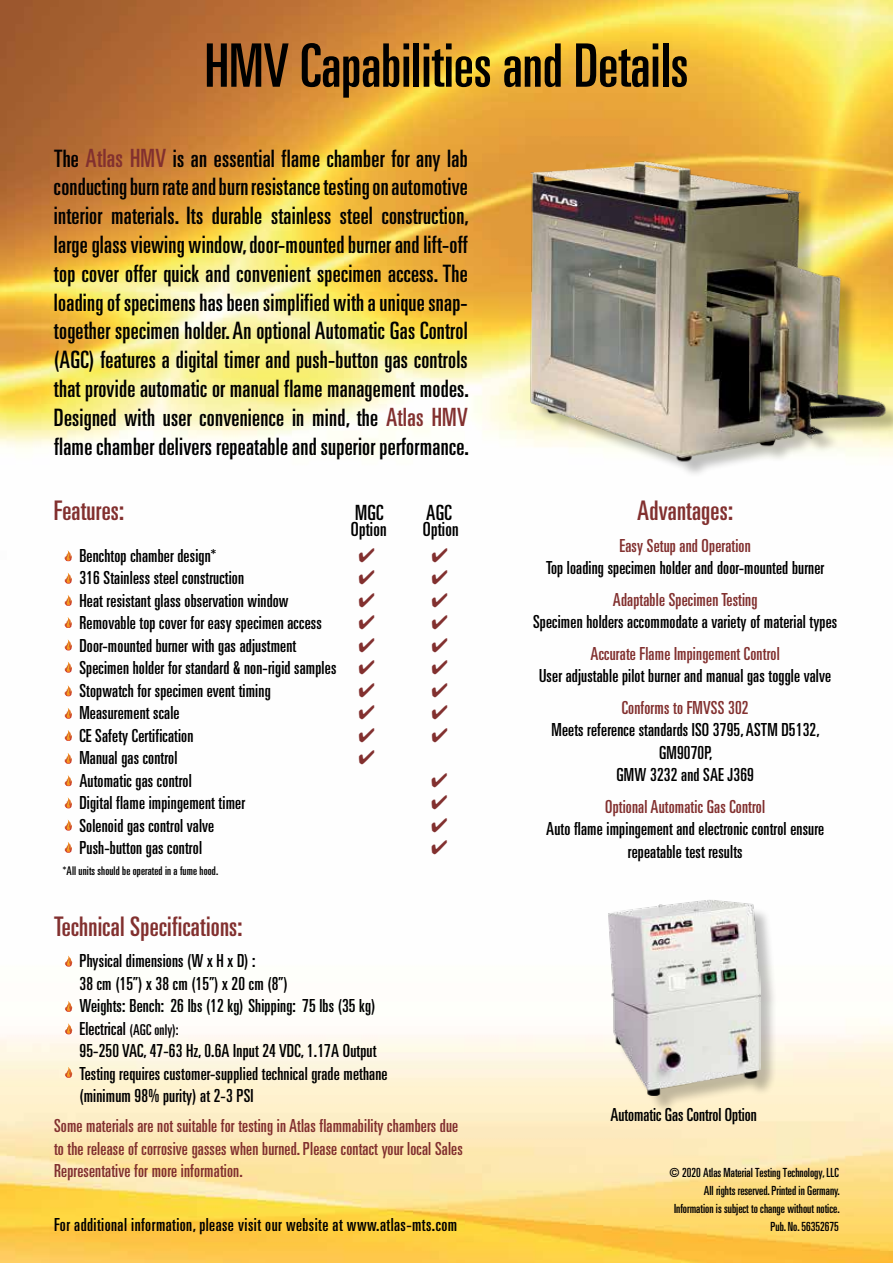
<style>
.page{position:relative;width:893px;height:1263px;background:#fff}
.page>*{position:absolute;margin:0;border:0;box-sizing:border-box;transform-origin:0 0}
.t1{font:ultra-condensed 60px "Univers";color:#000}
.t2{font:ultra-condensed 27px "Univers";letter-spacing:.01em;color:#82302f}
.t3{font:ultra-condensed 24px/28.8px "Univers";letter-spacing:.01em;color:#000;text-align:justify}
.t4{font:ultra-condensed 21px "Univers";letter-spacing:.01em;color:#000}
.t5{font:ultra-condensed 19.5px "Univers";letter-spacing:.01em;color:#000}
.t6{font:500 19.5px/22.5px "ITC Zapf Dingbats";color:#82302f;text-align:justify}
.t7{font:ultra-condensed 18px/22.5px "Univers";letter-spacing:.01em;color:#000;text-align:center}
.t8{font:ultra-condensed 18px/22.5px "Univers";letter-spacing:.01em;color:#82302f}
.t9{font:ultra-condensed 12.6px/18px "Univers";color:#000;text-align:right}
.t10{font:ultra-condensed 12px "Univers";letter-spacing:.01em;color:#000}
.s1{font-size:25.2px;color:#82302f}
.s2{font-size:15px}
</style>
<div class="page">
<img style="left:0;top:0;width:893px;height:1263px">
<div style="left:611px;top:903px;width:167px;height:211px;background:#000;opacity:.25"></div>
<img style="left:607px;top:900px;width:153px;height:195px">
<div style="left:533px;top:165px;width:360px;height:313px;background:#fefefe"></div>
<img style="left:524px;top:156px;width:369px;height:312px">
<svg style="left:65px;top:956px;width:7px;height:10px"></svg>
<svg style="left:65px;top:1001px;width:7px;height:11px"></svg>
<svg style="left:65px;top:1023px;width:7px;height:11px"></svg>
<svg style="left:65px;top:1067px;width:7px;height:11px"></svg>
<svg style="left:64px;top:550px;width:8px;height:11px"></svg>
<svg style="left:65px;top:573px;width:7px;height:10px"></svg>
<svg style="left:65px;top:595px;width:7px;height:11px"></svg>
<svg style="left:65px;top:617px;width:7px;height:11px"></svg>
<svg style="left:65px;top:639px;width:7px;height:11px"></svg>
<svg style="left:65px;top:662px;width:7px;height:10px"></svg>
<svg style="left:65px;top:685px;width:7px;height:11px"></svg>
<svg style="left:65px;top:708px;width:7px;height:11px"></svg>
<svg style="left:65px;top:730px;width:7px;height:11px"></svg>
<svg style="left:65px;top:753px;width:7px;height:11px"></svg>
<svg style="left:65px;top:775px;width:7px;height:11px"></svg>
<svg style="left:65px;top:797px;width:7px;height:11px"></svg>
<svg style="left:65px;top:820px;width:7px;height:10px"></svg>
<svg style="left:65px;top:842px;width:7px;height:11px"></svg>
<svg style="left:359px;top:548px;width:15px;height:14px"></svg>
<svg style="left:432px;top:548px;width:15px;height:14px"></svg>
<svg style="left:359px;top:571px;width:15px;height:14px"></svg>
<svg style="left:432px;top:571px;width:15px;height:14px"></svg>
<svg style="left:359px;top:593px;width:15px;height:14px"></svg>
<svg style="left:432px;top:593px;width:15px;height:14px"></svg>
<svg style="left:359px;top:616px;width:15px;height:14px"></svg>
<svg style="left:432px;top:616px;width:15px;height:14px"></svg>
<svg style="left:359px;top:638px;width:15px;height:14px"></svg>
<svg style="left:432px;top:638px;width:15px;height:14px"></svg>
<svg style="left:359px;top:661px;width:15px;height:14px"></svg>
<svg style="left:432px;top:661px;width:15px;height:14px"></svg>
<svg style="left:359px;top:683px;width:15px;height:14px"></svg>
<svg style="left:432px;top:683px;width:15px;height:14px"></svg>
<svg style="left:359px;top:706px;width:15px;height:14px"></svg>
<svg style="left:432px;top:706px;width:15px;height:14px"></svg>
<svg style="left:359px;top:728px;width:15px;height:14px"></svg>
<svg style="left:432px;top:728px;width:15px;height:14px"></svg>
<svg style="left:359px;top:751px;width:15px;height:14px"></svg>
<h1 class="t1" style="left:205px;top:31px;width:485px">HMV Capabilities and Details</h1>
<p class="t3" style="left:54px;top:143px;width:417px">The <span class="s1">Atlas HMV</span> is an essential flame chamber for any lab conducting burn rate and burn resistance testing on automotive interior materials. Its durable stainless steel construction, large glass viewing window, door-mounted burner and lift-off top cover offer quick and convenient specimen access. The loading of specimens has been simplified with a unique snap&shy;together specimen holder. An optional Automatic Gas Control (AGC) features a digital timer and push-button gas controls that provide automatic or manual flame management modes.<br>Designed with user convenience in mind, the <span class="s1">Atlas HMV </span>flame chamber delivers repeatable and superior performance.</p>
<h2 class="t2" style="left:54px;top:495px;width:72px">Features:</h2>
<p class="t4" style="left:355px;top:500px;width:30px">MGC</p>
<p class="t4" style="left:426px;top:500px;width:27px">AGC</p>
<p class="t5" style="left:351px;top:518px;width:37px">Option</p>
<p class="t5" style="left:423px;top:518px;width:37px">Option</p>
<p class="t7" style="left:79px;top:544px;width:258px;text-align:left">Benchtop chamber design*<br>316 Stainless steel construction<br>Heat resistant glass observation window<br>Removable top cover for easy specimen access<br>Door-mounted burner with gas adjustment<br>Specimen holder for standard &amp; non-rigid samples<br>Stopwatch for specimen event timing<br>Measurement scale<br>CE Safety Certification<br>Manual gas control<br>Automatic gas control<br>Digital flame impingement timer<br>Solenoid gas control valve<br>Push-button gas control</p>
<p class="t10" style="left:63px;top:864px;width:157px">*All units should be operated in a fume hood.</p>
<p class="t6" style="left:431px;top:769px;width:18px">✔ ✔ ✔ ✔</p>
<h2 class="t2" style="left:54px;top:911px;width:190px">Technical Specifications:</h2>
<p class="t7" style="left:80px;top:949px;width:310px;text-align:left">Physical dimensions (W x H x D) :<br>38 cm (15”) x 38 cm (15”) x 20 cm (8”)<br>Weights: Bench: 26 lbs (12 kg) Shipping: 75 lbs (35 kg)<br>Electrical <span class="s2">(AGC only):<br></span>95-250 VAC, 47-63 Hz, 0.6A Input 24 VDC, 1.17A Output Testing requires customer-supplied technical grade methane (minimum 98% purity) at 2-3 PSI</p>
<p class="t8" style="left:54px;top:1114px;width:410px">Some materials are not suitable for testing in Atlas flammability chambers due to the release of corrosive gasses when burned. Please contact your local Sales<br>Representative for more information.</p>
<p class="t7" style="left:54px;top:1214px;width:405px">For additional information, please visit our website at www.atlas-mts.com</p>
<h2 class="t2" style="left:637px;top:495px;width:97px">Advantages:</h2>
<p class="t8" style="left:620px;top:534px;width:133px">Easy Setup and Operation</p>
<p class="t7" style="left:546px;top:556px;width:280px">Top loading specimen holder and door-mounted burner</p>
<p class="t8" style="left:613px;top:588px;width:146px">Adaptable Specimen Testing</p>
<p class="t7" style="left:533px;top:610px;width:306px">Specimen holders accommodate a variety of material types</p>
<p class="t8" style="left:591px;top:642px;width:191px">Accurate Flame Impingement Control</p>
<p class="t7" style="left:539px;top:664px;width:294px">User adjustable pilot burner and manual gas toggle valve</p>
<p class="t8" style="left:622px;top:696px;width:128px">Conforms to FMVSS 302</p>
<p class="t7" style="left:551px;top:718px;width:270px">Meets reference standards ISO 3795, ASTM D5132,<br>GM9070P,<br>GMW 3232 and SAE J369</p>
<p class="t8" style="left:605px;top:795px;width:161px">Optional Automatic Gas Control</p>
<p class="t7" style="left:546px;top:817px;width:280px">Auto flame impingement and electronic control ensure repeatable test results</p>
<p class="t7" style="left:610px;top:1103px;width:148px">Automatic Gas Control Option</p>
<p class="t9" style="left:670px;top:1164px;width:172px">© 2020 Atlas Material Testing Technology, LLC All rights reserved. Printed in Germany.<br>Information is subject to change without notice.<br>Pub. No. 56352675</p>
</div>
